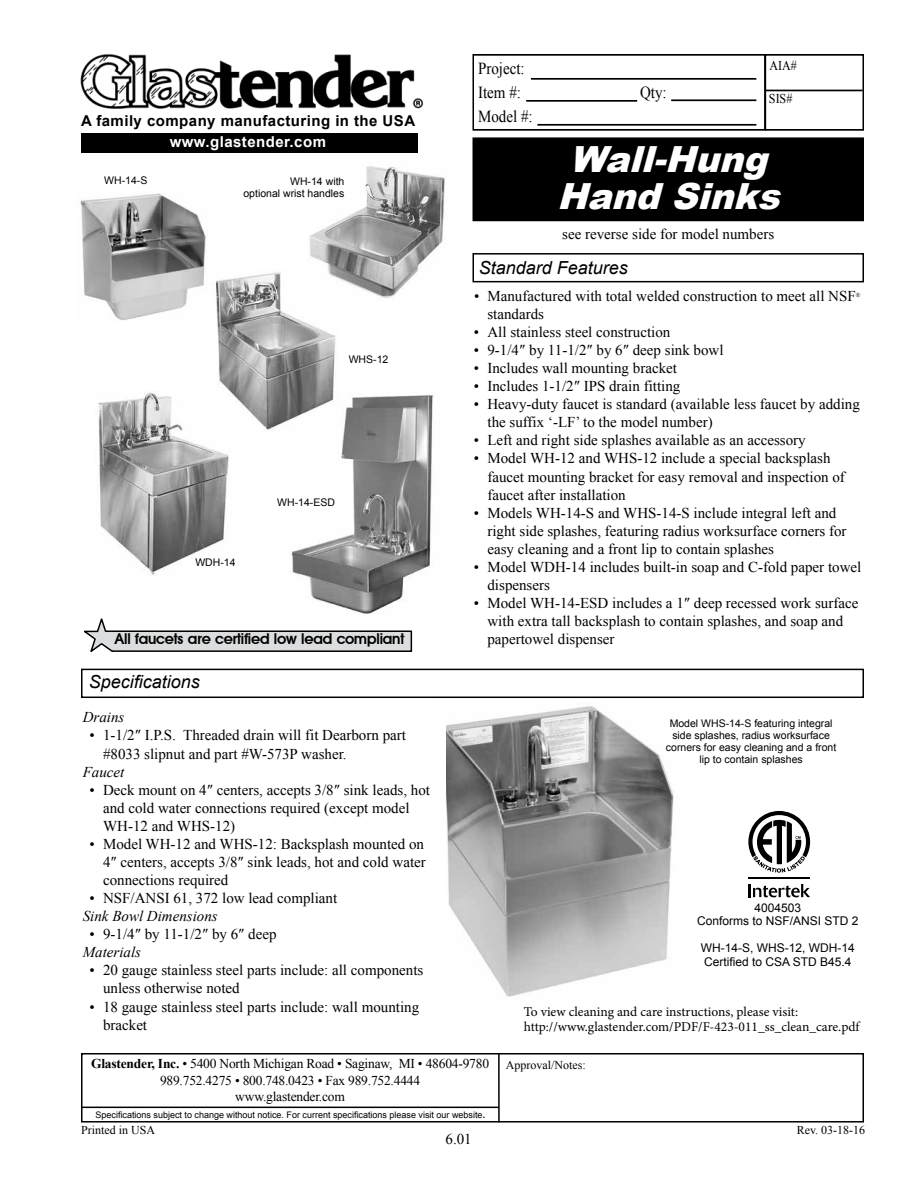
<style>
.page{position:relative;width:918px;height:1188px;background:#fff}
.page>*{position:absolute;margin:0;border:0;box-sizing:border-box;transform-origin:0 0}
.t1{font:italic 900 36px/37.5px "Arial";color:#fff;text-align:center}
.t2{font:italic 18px "Arial";color:#000}
.t3{font:16.8px/23.5px "Times New Roman";color:#000;scale:.89 1}
.t4{font:15px/18.1px "Times New Roman";color:#000}
.t5{font:italic 15px "Times New Roman";color:#000}
.t6{font:500 15px "Avantage";color:#000}
.t7{font:700 15px "Arial";letter-spacing:.03em;color:#000}
.t8{font:700 15px "Arial";letter-spacing:.03em;color:#fff}
.t9{font:13.5px/16.2px "Times New Roman";letter-spacing:-.015em;color:#000;text-align:center}
.t10{font:13.5px/15px "Minion Pro";color:#000}
.t11{font:13.5px "Times New Roman";letter-spacing:-.015em;color:#000;scale:.89 1}
.t12{font:12px/13.5px "Arial";color:#000;text-align:center}
.t13{font:12px "Times New Roman";color:#000}
.t14{font:10.5px/12px "Arial";color:#000;text-align:right}
.t15{font:9px "Arial";color:#000}
.t16{font:6.15px "Times New Roman";color:#000}
.s1{font-weight:700}
</style>
<div class="page">
<div style="left:473px;top:138px;width:390px;height:82px;background:#000"></div>
<div style="left:472px;top:137px;width:392px;height:84px;border:2px solid #000"></div>
<div style="left:81px;top:1053px;width:783px;height:70px;border:2px solid #000"></div>
<hr style="left:498px;top:1054px;width:2px;height:68px;background:#000">
<hr style="left:81px;top:1107px;width:418px;height:1px;background:#000">
<div style="left:472px;top:54px;width:294px;height:77px;border:2px solid #000"></div>
<hr style="left:531px;top:78px;width:225px;height:2px;background:#000">
<hr style="left:526px;top:100px;width:111px;height:2px;background:#000">
<hr style="left:671px;top:99px;width:85px;height:2px;background:#000">
<hr style="left:537px;top:124px;width:219px;height:2px;background:#000">
<div style="left:765px;top:54px;width:99px;height:77px;border:2px solid #000"></div>
<hr style="left:765px;top:90px;width:97px;height:1px;background:#000">
<img style="left:80px;top:54px;width:343px;height:55px">
<div style="left:81px;top:133px;width:336px;height:20px;background:#000"></div>
<img style="left:446px;top:706px;width:228px;height:291px">
<img style="left:98px;top:392px;width:131px;height:183px">
<img style="left:291px;top:395px;width:143px;height:219px">
<img style="left:212px;top:272px;width:127px;height:159px">
<img style="left:307px;top:166px;width:138px;height:134px">
<div style="left:472px;top:253px;width:392px;height:29px;border:2px solid #000"></div>
<img style="left:80px;top:193px;width:126px;height:127px">
<div style="left:81px;top:669px;width:783px;height:29px;border:2px solid #000"></div>
<svg style="left:748px;top:884px;width:62px;height:13px"></svg>
<hr style="left:748px;top:877px;width:62px;height:2px;background:#000">
<svg style="left:748px;top:811px;width:62px;height:62px"></svg>
<svg style="left:84px;top:618px;width:328px;height:34px"></svg>
<p class="t7" style="left:81px;top:110px;width:336px">A family company manufacturing in the USA</p>
<p class="t8" style="left:170px;top:131px;width:158px">www.glastender.com</p>
<p class="t14" style="left:104px;top:174px;width:45px">WH-14-S</p>
<p class="t14" style="left:243px;top:176px;width:102px">WH-14 with<br>optional wrist handles</p>
<p class="t14" style="left:349px;top:354px;width:41px">WHS-12</p>
<p class="t14" style="left:195px;top:557px;width:42px">WDH-14</p>
<p class="t14" style="left:277px;top:496px;width:59px">WH-14-ESD</p>
<p class="t6" style="left:115px;top:630px;width:291px">All faucets are certified low lead compliant</p>
<p class="t2" style="left:89px;top:670px;width:113px">Specifications</p>
<p class="t5" style="left:83px;top:707px;width:43px">Drains</p>
<p class="t4" style="left:103px;top:726px;width:305px;text-indent:-14px">• 1-1/2″ I.P.S. Threaded drain will fit Dearborn part #8033 slipnut and part #W-573P washer.</p>
<p class="t5" style="left:83px;top:761px;width:43px">Faucet</p>
<p class="t4" style="left:103px;top:780px;width:329px;text-indent:-14px">• Deck mount on 4″ centers, accepts 3/8″ sink leads, hot and cold water connections required (except model<br>WH-12 and WHS-12)</p>
<p class="t4" style="left:103px;top:835px;width:324px;text-align:justify;text-indent:-14px">• Model WH-12 and WHS-12: Backsplash mounted on 4″ centers, accepts 3/8″ sink leads, hot and cold water connections required</p>
<p class="t4" style="left:90px;top:889px;width:249px">• NSF/ANSI 61, 372 low lead compliant</p>
<p class="t5" style="left:83px;top:906px;width:137px">Sink Bowl Dimensions</p>
<p class="t4" style="left:90px;top:925px;width:189px">• 9-1/4″ by 11-1/2″ by 6″ deep</p>
<p class="t5" style="left:83px;top:942px;width:60px">Materials</p>
<p class="t4" style="left:103px;top:961px;width:322px;text-indent:-14px">• 20 gauge stainless steel parts include: all components unless otherwise noted</p>
<p class="t4" style="left:103px;top:997px;width:318px;text-indent:-14px">• 18 gauge stainless steel parts include: wall mounting bracket</p>
<p class="t3" style="left:478px;top:57px;width:54px">Project:<br>Item #:</p>
<p class="t3" style="left:478px;top:104px;width:63px">Model #:</p>
<p class="t3" style="left:640px;top:80px;width:31px">Qty:</p>
<p class="t11" style="left:770px;top:56px;width:32px">AIA#</p>
<p class="t11" style="left:769px;top:90px;width:28px">SIS#</p>
<h1 class="t1" style="left:557px;top:139px;width:237px">Wall-Hung<br>HandSinks</h1>
<p class="t4" style="left:562px;top:225px;width:214px">see reverse side for model numbers</p>
<p class="t2" style="left:479px;top:256px;width:151px">Standard Features</p>
<p class="t4" style="left:474px;top:286px;width:383px">• Manufactured with total welded construction to meet all NSF</p>
<p class="t16" style="left:856px;top:291px;width:6px">®</p>
<p class="t4" style="left:487px;top:305px;width:58px">standards</p>
<p class="t4" style="left:474px;top:323px;width:198px">• All stainless steel construction</p>
<p class="t4" style="left:474px;top:341px;width:251px">• 9-1/4″ by 11-1/2″ by 6″ deep sink bowl</p>
<p class="t4" style="left:474px;top:359px;width:205px">• Includes wall mounting bracket</p>
<p class="t4" style="left:474px;top:377px;width:208px">• Includes 1-1/2″ IPS drain fitting</p>
<p class="t4" style="left:487px;top:395px;width:374px;text-indent:-14px">• Heavy-duty faucet is standard (available less faucet by adding the suffix ‘-LF’ to the model number)</p>
<p class="t4" style="left:474px;top:431px;width:333px">• Left and right side splashes available as an accessory</p>
<p class="t4" style="left:487px;top:449px;width:359px;text-indent:-14px">• Model WH-12 and WHS-12 include a special backsplash faucet mounting bracket for easy removal and inspection of faucet after installation</p>
<p class="t4" style="left:487px;top:503px;width:361px;text-indent:-14px">• Models WH-14-S and WHS-14-S include integral left and right side splashes, featuring radius worksurface corners for easy cleaning and a front lip to contain splashes</p>
<p class="t4" style="left:487px;top:558px;width:375px;text-indent:-14px">• Model WDH-14 includes built-in soap and C-fold paper towel dispensers</p>
<p class="t4" style="left:487px;top:594px;width:372px;text-indent:-14px">• Model WH-14-ESD includes a 1″ deep recessed work surface with extra tall backsplash to contain splashes, and soap and papertowel dispenser</p>
<p class="t14" style="left:666px;top:717px;width:172px;text-align:center">Model WHS-14-S featuring integral side splashes, radius worksurface corners for easy cleaning and a front lip to contain splashes</p>
<p class="t12" style="left:697px;top:901px;width:163px">4004503<br>Conforms to NSF/ANSI STD 2</p>
<p class="t12" style="left:701px;top:942px;width:156px;text-align:left">WH-14-S, WHS-12, WDH-14<br>Certified to CSA STD B45.4</p>
<p class="t10" style="left:524px;top:1004px;width:337px">To view cleaning and care instructions, please visit: http://www.glastender.com/PDF/F-423-011_ss_clean_care.pdf</p>
<p class="t9" style="left:91px;top:1056px;width:399px"><span class="s1">Glastender, Inc.</span> • 5400 North Michigan Road • Saginaw, MI • 48604-9780<br>989.752.4275 • 800.748.0423 • Fax 989.752.4444<br>www.glastender.com</p>
<p class="t13" style="left:506px;top:1057px;width:81px">Approval/Notes:</p>
<p class="t15" style="left:96px;top:1108px;width:391px">Specifications subject to change without notice. For current specifications please visit our website<span class="s1">.</span></p>
<p class="t13" style="left:81px;top:1122px;width:76px">Printed in USA</p>
<p class="t4" style="left:446px;top:1130px;width:28px">6.01</p>
<p class="t13" style="left:797px;top:1122px;width:70px">Rev. 03-18-16</p>
</div>
